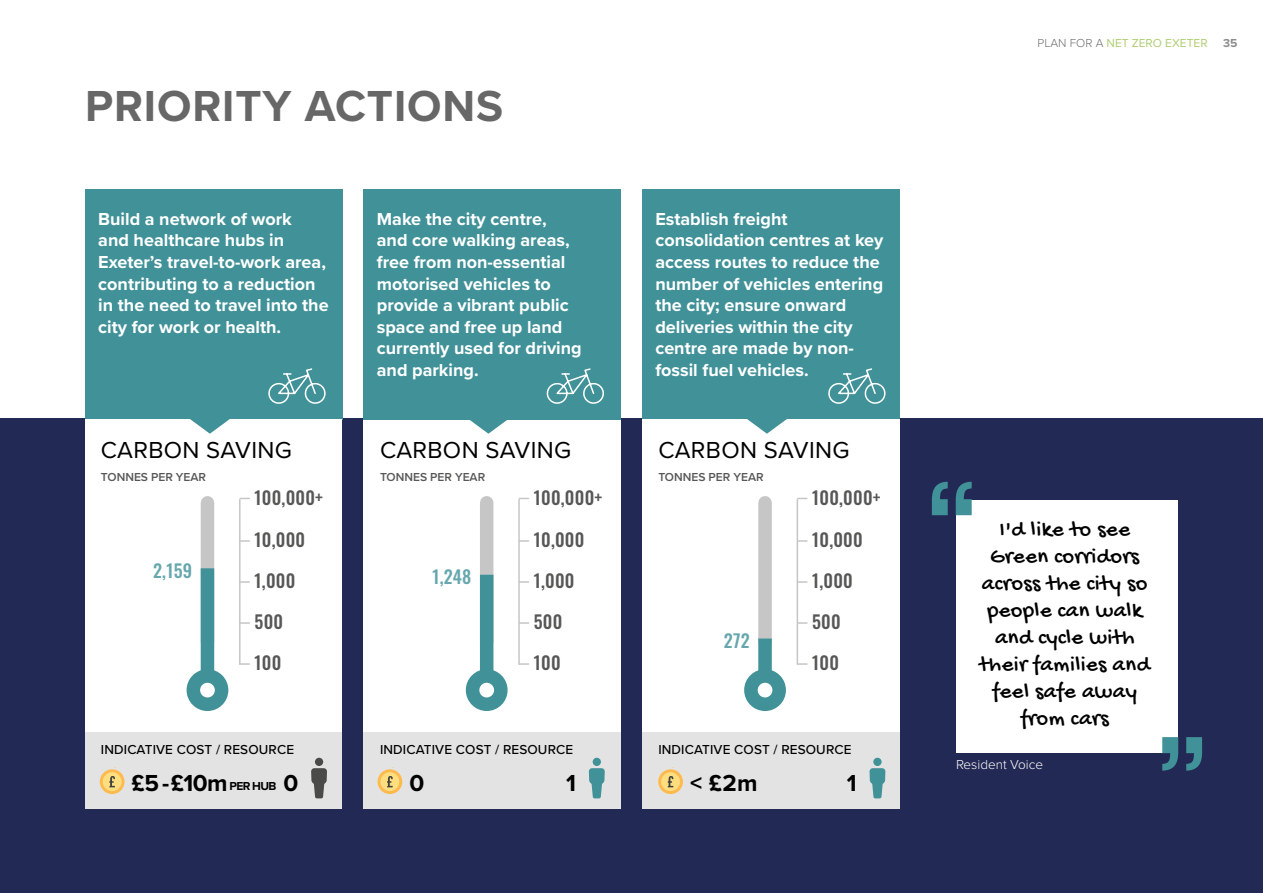
<style>
.page{position:relative;width:1263px;height:893px;background:#fff}
.page>*{position:absolute;margin:0;border:0;box-sizing:border-box;transform-origin:0 0}
.t1{font:700 45px "Proxima Nova";letter-spacing:.02em;color:#666766}
.t2{font:24px "Proxima Nova";letter-spacing:.015em;color:#000}
.t3{font:700 24px "Proxima Nova";color:#000}
.t4{font:22.5px/27px "Gochi Hand";letter-spacing:.02em;color:#000;text-align:center}
.t5{font:700 18px/21.6px "Proxima Nova";color:#fff}
.t6{font:500 18px "Oswald";letter-spacing:.015em;color:#575756}
.t7{font:500 18px "Oswald";letter-spacing:.015em;color:#66a7ad}
.t8{font:500 13.5px "Proxima Nova";letter-spacing:.01em;color:#000}
.t9{font:300 13.5px "Proxima Nova";color:#fff}
.t10{font:600 12px "Proxima Nova";color:#575756}
.t11{font:12px "Proxima Nova";color:#afcd70}
.t12{font:700 12px "Proxima Nova";color:#8e8d8d}
.s1{font-size:12px}
.s2{font-weight:300;color:#706f6f}
</style>
<div class="page">
<div style="left:0;top:419px;width:1263px;height:474px;background:#222954"></div>
<div style="left:364px;top:419px;width:257px;height:313px;background:#fff"></div>
<div style="left:642px;top:189px;width:257px;height:230px;background:#409198"></div>
<div style="left:364px;top:189px;width:257px;height:230px;background:#409198"></div>
<div style="left:85px;top:189px;width:257px;height:230px;background:#409198"></div>
<div style="left:86px;top:419px;width:256px;height:313px;background:#fff"></div>
<div style="left:642px;top:419px;width:257px;height:313px;background:#fff"></div>
<div style="left:86px;top:732px;width:256px;height:77px;background:#e3e3e3"></div>
<div style="left:364px;top:732px;width:257px;height:77px;background:#e3e3e3"></div>
<div style="left:642px;top:732px;width:257px;height:77px;background:#e3e3e3"></div>
<div style="left:201px;top:503px;width:13px;height:139px;background:#c6c6c6"></div>
<div style="left:187px;top:669px;width:41px;height:42px;border:14px solid #409198;border-radius:50%"></div>
<div style="left:201px;top:568px;width:13px;height:108px;background:#409198"></div>
<svg style="left:241px;top:663px;width:8px;height:2px"></svg>
<svg style="left:241px;top:622px;width:8px;height:2px"></svg>
<svg style="left:241px;top:581px;width:8px;height:2px"></svg>
<svg style="left:241px;top:540px;width:8px;height:2px"></svg>
<hr style="left:239px;top:499px;width:2px;height:166px;background:#c6c6c6">
<div style="left:480px;top:503px;width:13px;height:139px;background:#c6c6c6"></div>
<div style="left:466px;top:669px;width:42px;height:42px;border:14px solid #409198;border-radius:50%"></div>
<div style="left:480px;top:575px;width:13px;height:101px;background:#409198"></div>
<svg style="left:520px;top:663px;width:9px;height:2px"></svg>
<svg style="left:520px;top:622px;width:9px;height:2px"></svg>
<svg style="left:520px;top:581px;width:9px;height:2px"></svg>
<svg style="left:520px;top:540px;width:9px;height:2px"></svg>
<hr style="left:518px;top:499px;width:2px;height:166px;background:#c6c6c6">
<div style="left:758px;top:503px;width:14px;height:139px;background:#c6c6c6"></div>
<div style="left:744px;top:669px;width:42px;height:42px;border:14px solid #409198;border-radius:50%"></div>
<div style="left:758px;top:638px;width:14px;height:38px;background:#409198"></div>
<svg style="left:798px;top:663px;width:9px;height:2px"></svg>
<svg style="left:798px;top:622px;width:9px;height:2px"></svg>
<svg style="left:798px;top:581px;width:9px;height:2px"></svg>
<svg style="left:798px;top:540px;width:9px;height:2px"></svg>
<hr style="left:797px;top:499px;width:1px;height:166px;background:#c6c6c6">
<svg style="left:311px;top:768px;width:16px;height:30px"></svg>
<div style="left:315px;top:758px;width:8px;height:8px;background:#4a4a49;border-radius:50%"></div>
<svg style="left:589px;top:768px;width:16px;height:30px"></svg>
<div style="left:593px;top:758px;width:8px;height:8px;background:#409198;border-radius:50%"></div>
<svg style="left:869px;top:768px;width:16px;height:30px"></svg>
<div style="left:873px;top:758px;width:8px;height:8px;background:#409198;border-radius:50%"></div>
<svg style="left:100px;top:767px;width:25px;height:27px"></svg>
<svg style="left:377px;top:767px;width:25px;height:27px"></svg>
<svg style="left:658px;top:767px;width:25px;height:27px"></svg>
<svg style="left:268px;top:368px;width:58px;height:36px"></svg>
<svg style="left:546px;top:368px;width:58px;height:36px"></svg>
<svg style="left:828px;top:368px;width:58px;height:36px"></svg>
<svg style="left:190px;top:419px;width:40px;height:15px"></svg>
<svg style="left:468px;top:419px;width:41px;height:15px"></svg>
<svg style="left:747px;top:419px;width:40px;height:15px"></svg>
<div style="left:956px;top:500px;width:222px;height:253px;background:#fff"></div>
<svg style="left:932px;top:482px;width:40px;height:33px"></svg>
<svg style="left:1162px;top:737px;width:40px;height:34px"></svg>
<h1 class="t1" style="left:85px;top:73px;width:420px">PRIORITY ACTIONS</h1>
<p class="t5" style="left:98px;top:208px;width:232px">Build a network of work<br>and healthcare hubs in<br>Exeter’s travel-to-work area, contributing to a reduction in the need to travel into the city for work or health.</p>
<p class="t5" style="left:377px;top:208px;width:206px">Make the city centre, and core walking areas, free from non-essential motorised vehicles to provide a vibrant public space and free up land currently used for driving and parking.</p>
<p class="t5" style="left:655px;top:208px;width:230px">Establish freight consolidation centres at key access routes to reduce the number of vehicles entering the city; ensure onward deliveries within the city centre are made by non&shy;fossil fuel vehicles.</p>
<h2 class="t2" style="left:101px;top:432px;width:193px">CARBON SAVING</h2>
<h2 class="t2" style="left:380px;top:432px;width:193px">CARBON SAVING</h2>
<h2 class="t2" style="left:658px;top:432px;width:193px">CARBON SAVING</h2>
<p class="t10" style="left:101px;top:468px;width:107px">TONNES PER YEAR</p>
<p class="t10" style="left:380px;top:468px;width:107px">TONNES PER YEAR</p>
<p class="t10" style="left:658px;top:468px;width:107px">TONNES PER YEAR</p>
<p class="t6" style="left:255px;top:482px;width:70px">100,000+</p>
<p class="t6" style="left:534px;top:482px;width:70px">100,000+</p>
<p class="t6" style="left:812px;top:482px;width:70px">100,000+</p>
<p class="t6" style="left:255px;top:523px;width:52px">10,000</p>
<p class="t6" style="left:534px;top:523px;width:52px">10,000</p>
<p class="t6" style="left:812px;top:523px;width:52px">10,000</p>
<p class="t7" style="left:153px;top:555px;width:41px">2,159</p>
<p class="t6" style="left:255px;top:564px;width:42px">1,000</p>
<p class="t7" style="left:432px;top:561px;width:40px">1,248</p>
<p class="t6" style="left:534px;top:564px;width:42px">1,000</p>
<p class="t6" style="left:812px;top:564px;width:42px">1,000</p>
<p class="t6" style="left:255px;top:606px;width:30px">500</p>
<p class="t6" style="left:534px;top:606px;width:30px">500</p>
<p class="t6" style="left:812px;top:606px;width:30px">500</p>
<p class="t7" style="left:724px;top:624px;width:27px">272</p>
<p class="t6" style="left:255px;top:647px;width:28px">100</p>
<p class="t6" style="left:534px;top:647px;width:28px">100</p>
<p class="t6" style="left:812px;top:647px;width:28px">100</p>
<p class="t8" style="left:101px;top:740px;width:195px">INDICATIVE COST / RESOURCE</p>
<p class="t8" style="left:380px;top:740px;width:195px">INDICATIVE COST / RESOURCE</p>
<p class="t8" style="left:658px;top:740px;width:195px">INDICATIVE COST / RESOURCE</p>
<h2 class="t3" style="left:132px;top:765px;width:168px">£5 - £10m <span class="s1">PER HUB</span> 0</h2>
<h2 class="t3" style="left:409px;top:765px;width:16px">0</h2>
<h2 class="t3" style="left:566px;top:765px;width:11px">1</h2>
<h2 class="t3" style="left:690px;top:765px;width:69px">&lt; £2m</h2>
<h2 class="t3" style="left:847px;top:765px;width:11px">1</h2>
<p class="t11" style="left:1037px;top:34px;width:172px"><span class="s2">PLAN FOR A</span> NET ZERO EXETER</p>
<p class="t12" style="left:1223px;top:34px;width:16px">35</p>
<p class="t4" style="left:979px;top:517px;width:172px">I'd like to see<br>Green corridors across the city so people can walk and cycle with their families and feel safe away from cars</p>
<p class="t9" style="left:956px;top:755px;width:89px">Resident Voice</p>
</div>
